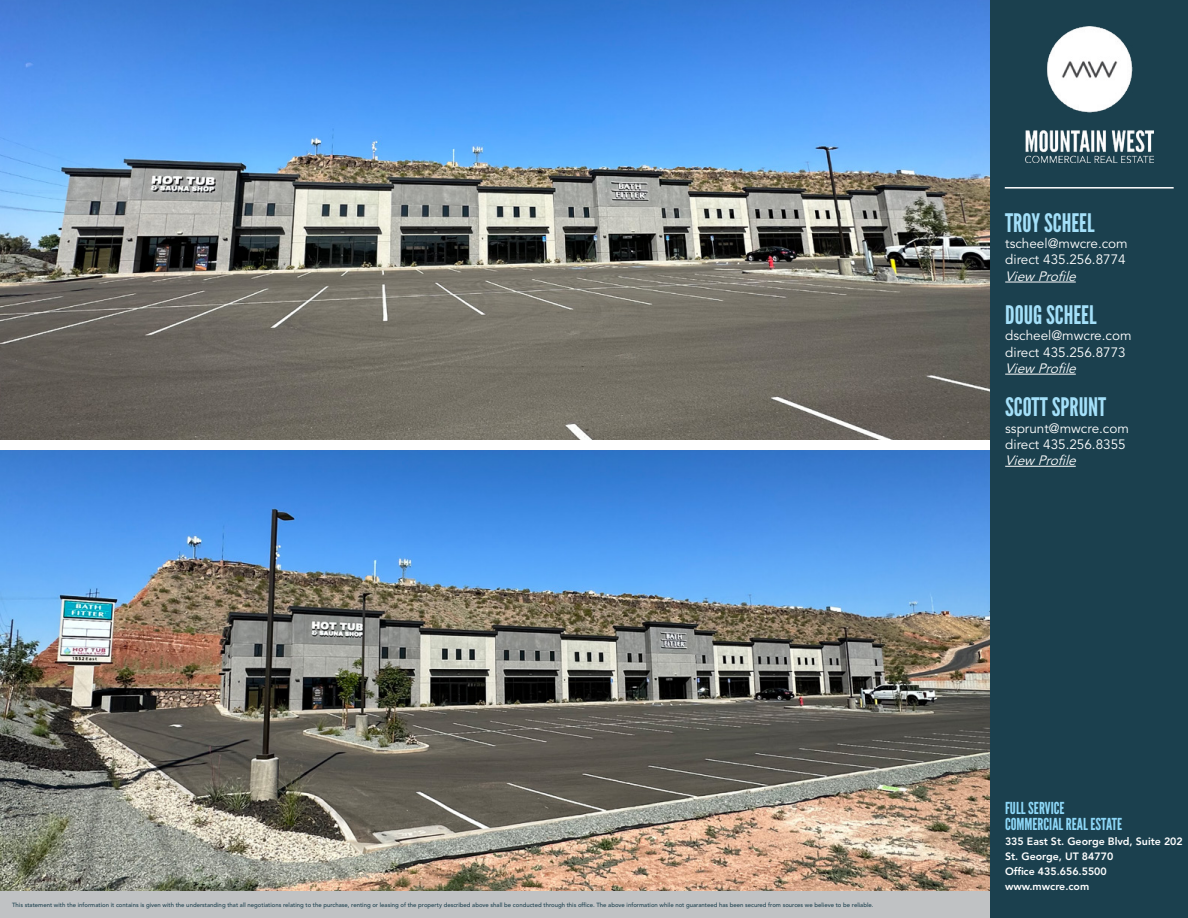
<style>
.page{position:relative;width:1188px;height:918px;background:#fff}
.page>*{position:absolute;margin:0;border:0;box-sizing:border-box;transform-origin:0 0}
.t1{font:25.5px "League Gothic";color:#a4e0f9}
.t2{font:16.5px/16.5px "League Gothic";color:#8ed8f8}
.t3{font:13.5px/16.2px "Avenir LT Std";color:#fff}
.t4{font:italic 13.5px "Avenir LT Std";color:#fff}
.t5{font:800 10.65px/15px "Avenir LT Std";color:#fff}
.t6{font:500 6px "Avenir LT Std";color:#1b404e}
</style>
<div class="page">
<img style="left:0;top:450px;width:990px;height:441px">
<img style="left:0;top:0;width:990px;height:440px">
<div style="left:0;top:891px;width:990px;height:27px;background:#c0c2c4"></div>
<div style="left:990px;top:0;width:198px;height:918px;background:#1b404e"></div>
<img style="left:1025px;top:27px;width:128px;height:135px">
<hr style="left:1005px;top:187px;width:169px;height:2px;background:#fff">
<hr style="left:1005px;top:282px;width:71px;height:1px;background:#fff">
<hr style="left:1005px;top:374px;width:71px;height:1px;background:#fff">
<hr style="left:1005px;top:466px;width:71px;height:1px;background:#fff">
<h1 class="t1" style="left:1005px;top:208px;width:91px">TROY SCHEEL</h1>
<h3 class="t3" style="left:1005px;top:236px;width:124px">tscheel@mwcre.com direct 435.256.8774</h3>
<h3 class="t4" style="left:1005px;top:268px;width:76px">View Profile</h3>
<h1 class="t1" style="left:1005px;top:300px;width:93px">DOUG SCHEEL</h1>
<h3 class="t3" style="left:1005px;top:328px;width:128px">dscheel@mwcre.com direct 435.256.8773</h3>
<h3 class="t4" style="left:1005px;top:360px;width:76px">View Profile</h3>
<h1 class="t1" style="left:1005px;top:392px;width:102px">SCOTT SPRUNT</h1>
<h3 class="t3" style="left:1005px;top:420px;width:125px">ssprunt@mwcre.com direct 435.256.8355</h3>
<h3 class="t4" style="left:1005px;top:453px;width:76px">View Profile</h3>
<p class="t6" style="left:12px;top:901px;width:863px">This statement with the information it contains is given with the understanding that all negotiations relating to the purchase, renting or leasing of the property described above shall be conducted through this office. The above information while not guaranteed has been secured from sources we believe to be reliable.</p>
<h2 class="t2" style="left:1005px;top:800px;width:119px">FULL SERVICE<br>COMMERCIAL REAL ESTATE</h2>
<h3 class="t5" style="left:1005px;top:834px;width:179px">335 East St. George Blvd, Suite 202<br>St. George, UT 84770<br>Office 435.656.5500 www.mwcre.com</h3>
</div>
